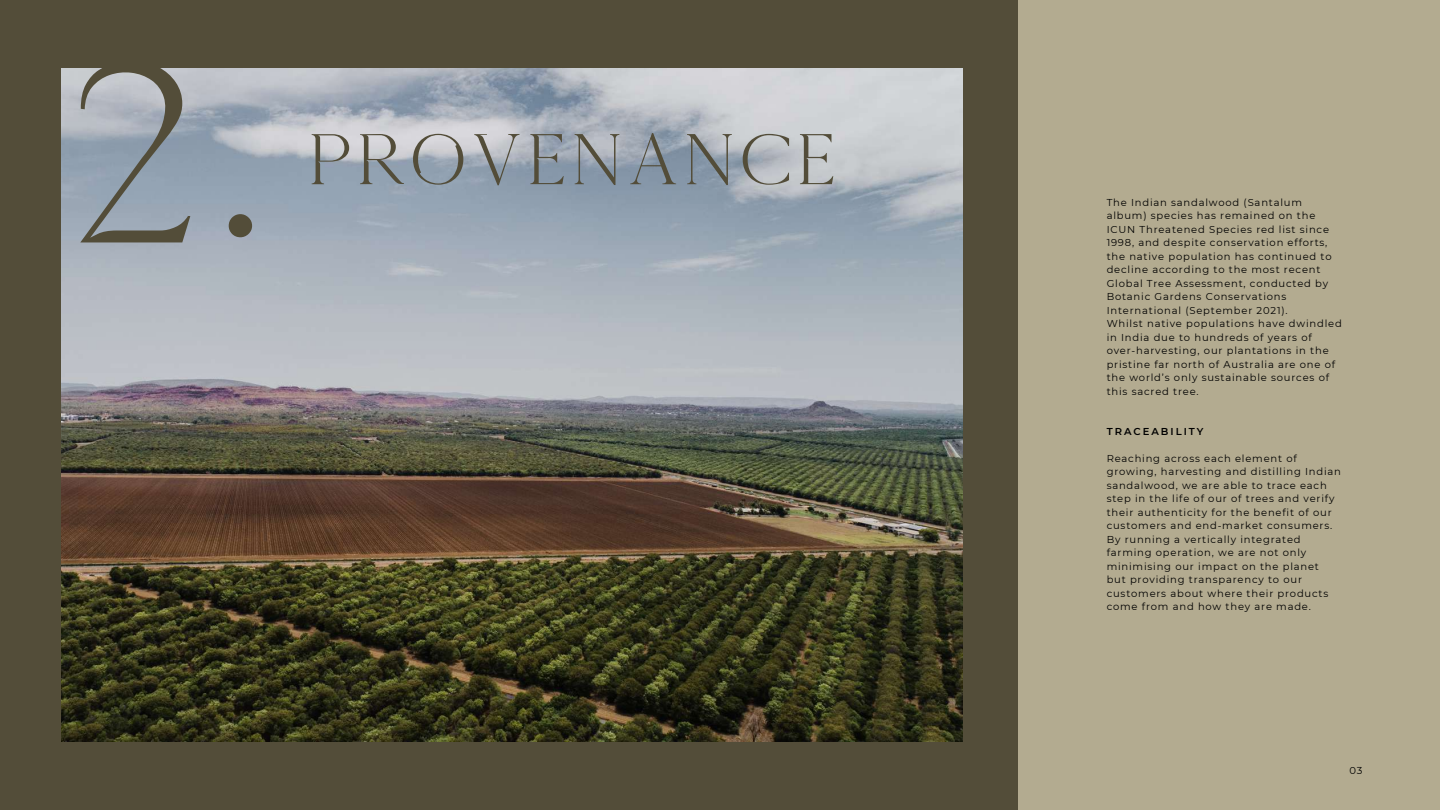
<style>
.page{position:relative;width:1440px;height:810px;background:#534d39}
.page>*{position:absolute;margin:0;border:0;box-sizing:border-box;transform-origin:0 0}
.t1{font:259.5px "Kinfolk";color:#534d39}
.t2{font:73.5px "Kinfolk";color:#534d39}
.t3{font:10px/13.5px "Montserrat";letter-spacing:.08em;color:#000}
.t4{font:600 10px "Montserrat";letter-spacing:.2em;color:#000}
</style>
<div class="page">
<img style="left:61px;top:68px;width:902px;height:674px">
<div style="left:1019px;top:0;width:421px;height:810px;background:#b3ab90"></div>
<h1 class="t1" style="left:61px;top:-1px;width:212px">2.</h1>
<h2 class="t2" style="left:306px;top:115px;width:534px">PROVENANCE</h2>
<p class="t3" style="left:1107px;top:195px;width:237px">The Indian sandalwood (Santalum album) species has remained on the ICUN Threatened Species red list since 1998, and despite conservation efforts, the native population has continued to decline according to the most recent Global Tree Assessment, conducted by Botanic Gardens Conservations International (September 2021).<br>Whilst native populations have dwindled in India due to hundreds of years of over-harvesting, our plantations in the pristine far north of Australia are one of the world’s only sustainable sources of this sacred tree.</p>
<p class="t4" style="left:1107px;top:425px;width:98px">TRACEABILITY</p>
<p class="t3" style="left:1107px;top:451px;width:236px">Reaching across each element of growing, harvesting and distilling Indian sandalwood, we are able to trace each step in the life of our of trees and verify their authenticity for the benefit of our customers and end-market consumers.<br>By running a vertically integrated farming operation, we are not only minimising our impact on the planet<br>but providing transparency to our customers about where their products come from and how they are made.</p>
<p class="t3" style="left:1349px;top:764px;width:15px">03</p>
</div>
